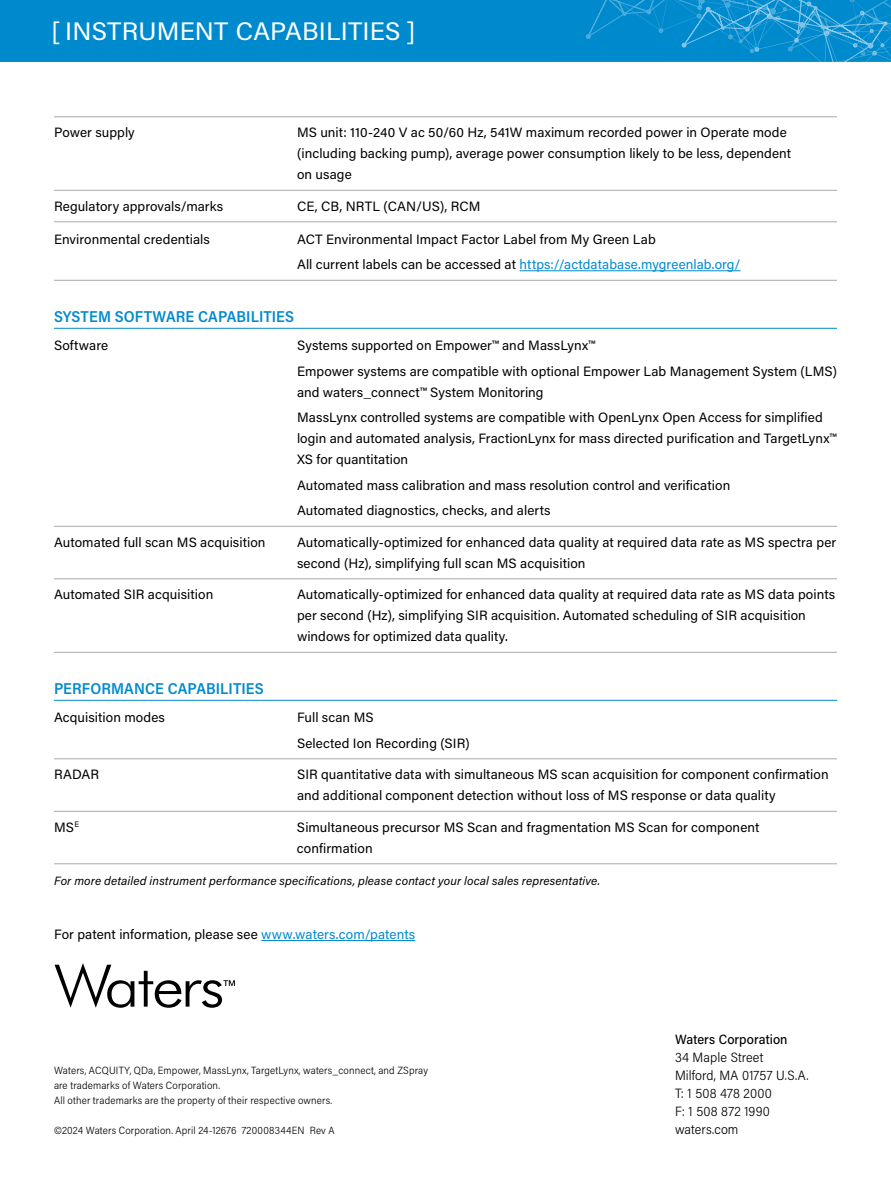
<style>
.page{position:relative;width:891px;height:1188px;background:#fff}
.page>*{position:absolute;margin:0;border:0;box-sizing:border-box;transform-origin:0 0}
.t1{font:25.5px "Acumin Pro Semi Cond";letter-spacing:.01em;color:#fff;scale:1.1 1}
.t2{font:600 15.75px "Acumin Pro Semi Cond";letter-spacing:.005em;color:#008ace}
.t3{font:13.5px/21px "Acumin Pro";letter-spacing:.005em;color:#000}
.t4{font:300 13.5px/18px "Acumin Pro Semi Cond";letter-spacing:.01em;color:#000}
.t5{font:500 13.5px "Acumin Pro Semi Cond";letter-spacing:.005em;color:#000}
.t6{font:italic 12px "Acumin Pro";letter-spacing:.01em;color:#000}
.t7{font:300 10.5px/15px "Acumin Pro Semi Cond";letter-spacing:.015em;color:#000}
.s1{color:#008ace}
</style>
<div class="page">
<div style="left:0;top:0;width:891px;height:62px;background:#008ace"></div>
<svg style="left:584px;top:0;width:307px;height:62px"></svg>
<svg style="left:55px;top:963px;width:180px;height:45px"></svg>
<hr style="left:54px;top:116px;width:783px;height:1px;background:#a7a9ac">
<hr style="left:54px;top:190px;width:783px;height:1px;background:#a7a9ac">
<hr style="left:54px;top:221px;width:783px;height:1px;background:#a7a9ac">
<hr style="left:54px;top:280px;width:783px;height:1px;background:#a7a9ac">
<hr style="left:520px;top:270px;width:221px;height:1px;background:#008ace">
<hr style="left:54px;top:328px;width:783px;height:1px;background:#008ace">
<hr style="left:54px;top:526px;width:783px;height:1px;background:#a7a9ac">
<hr style="left:54px;top:578px;width:783px;height:1px;background:#a7a9ac">
<hr style="left:54px;top:652px;width:783px;height:1px;background:#a7a9ac">
<hr style="left:54px;top:700px;width:783px;height:1px;background:#008ace">
<hr style="left:54px;top:758px;width:783px;height:1px;background:#a7a9ac">
<hr style="left:54px;top:811px;width:783px;height:1px;background:#a7a9ac">
<hr style="left:54px;top:863px;width:783px;height:1px;background:#a7a9ac">
<hr style="left:261px;top:940px;width:154px;height:1px;background:#008ace">
<h1 class="t1" style="left:52px;top:13px;width:332px">[ INSTRUMENT CAPABILITIES ]</h1>
<p class="t3" style="left:54px;top:122px;width:82px">Power supply</p>
<p class="t3" style="left:297px;top:122px;width:496px">MS unit: 110-240 V ac 50/60 Hz, 541W maximum recorded power in Operate mode (including backing pump), average power consumption likely to be less, dependent on usage</p>
<p class="t3" style="left:54px;top:195px;width:171px">Regulatory approvals/marks</p>
<p class="t3" style="left:297px;top:195px;width:185px">CE, CB, NRTL (CAN/US), RCM</p>
<p class="t3" style="left:54px;top:228px;width:157px">Environmental credentials</p>
<p class="t3" style="left:297px;top:226px;width:445px;line-height:25.5px">ACT Environmental Impact Factor Label from My Green Lab<br>All current labels can be accessed at <span class="s1">https://actdatabase.mygreenlab.org/</span></p>
<p class="t2" style="left:54px;top:305px;width:242px">SYSTEM SOFTWARE CAPABILITIES</p>
<p class="t3" style="left:54px;top:335px;width:56px">Software</p>
<p class="t3" style="left:297px;top:332px;width:541px;line-height:25.5px">Systems supported on Empower™ and MassLynx™<br>Empower systems are compatible with optional Empower Lab Management System (LMS)</p>
<p class="t3" style="left:297px;top:379px;width:527px;line-height:25.5px">and waters_connect™ System Monitoring<br>MassLynx controlled systems are compatible with OpenLynx Open Access for simplified</p>
<p class="t3" style="left:297px;top:428px;width:541px">login and automated analysis, FractionLynx for mass directed purification and TargetLynx™<br>XS for quantitation</p>
<p class="t3" style="left:297px;top:472px;width:435px;line-height:25.5px">Automated mass calibration and mass resolution control and verification<br>Automated diagnostics, checks, and alerts</p>
<p class="t3" style="left:54px;top:531px;width:213px">Automated full scan MS acquisition</p>
<p class="t3" style="left:297px;top:531px;width:541px">Automatically-optimized for enhanced data quality at required data rate as MS spectra per second (Hz), simplifying full scan MS acquisition</p>
<p class="t3" style="left:54px;top:584px;width:161px">Automated SIR acquisition</p>
<p class="t3" style="left:297px;top:584px;width:540px">Automatically-optimized for enhanced data quality at required data rate as MS data points per second (Hz), simplifying SIR acquisition. Automated scheduling of SIR acquisition windows for optimized data quality.</p>
<p class="t2" style="left:54px;top:677px;width:211px">PERFORMANCE CAPABILITIES</p>
<p class="t3" style="left:54px;top:707px;width:113px">Acquisition modes</p>
<p class="t3" style="left:297px;top:704px;width:174px;line-height:25.5px">Full scan MS<br>Selected Ion Recording (SIR)</p>
<p class="t3" style="left:54px;top:764px;width:47px">RADAR</p>
<p class="t3" style="left:297px;top:764px;width:533px">SIR quantitative data with simultaneous MS scan acquisition for component confirmation and additional component detection without loss of MS response or data quality</p>
<p class="t3" style="left:54px;top:816px;width:27px">MS<sup>E</sup></p>
<p class="t3" style="left:297px;top:816px;width:464px">Simultaneous precursor MS Scan and fragmentation MS Scan for component confirmation</p>
<p class="t6" style="left:54px;top:873px;width:548px">For more detailed instrument performance specifications, please contact your local sales representative.</p>
<p class="t3" style="left:54px;top:923px;width:363px">For patent information, please see <span class="s1">www.waters.com/patents</span></p>
<p class="t7" style="left:54px;top:1062px;width:376px">Waters, ACQUITY, QDa, Empower, MassLynx, TargetLynx, waters_connect, and ZSpray are trademarks of Waters Corporation.<br>All other trademarks are the property of their respective owners.</p>
<p class="t7" style="left:54px;top:1122px;width:282px">©2024 Waters Corporation. April 24-12676 720008344EN Rev A</p>
<p class="t5" style="left:675px;top:1030px;width:114px">Waters Corporation</p>
<p class="t4" style="left:675px;top:1048px;width:135px">34 Maple Street<br>Milford, MA 01757 U.S.A.<br>T: 1 508 478 2000<br>F: 1 508 872 1990 waters.com</p>
</div>
